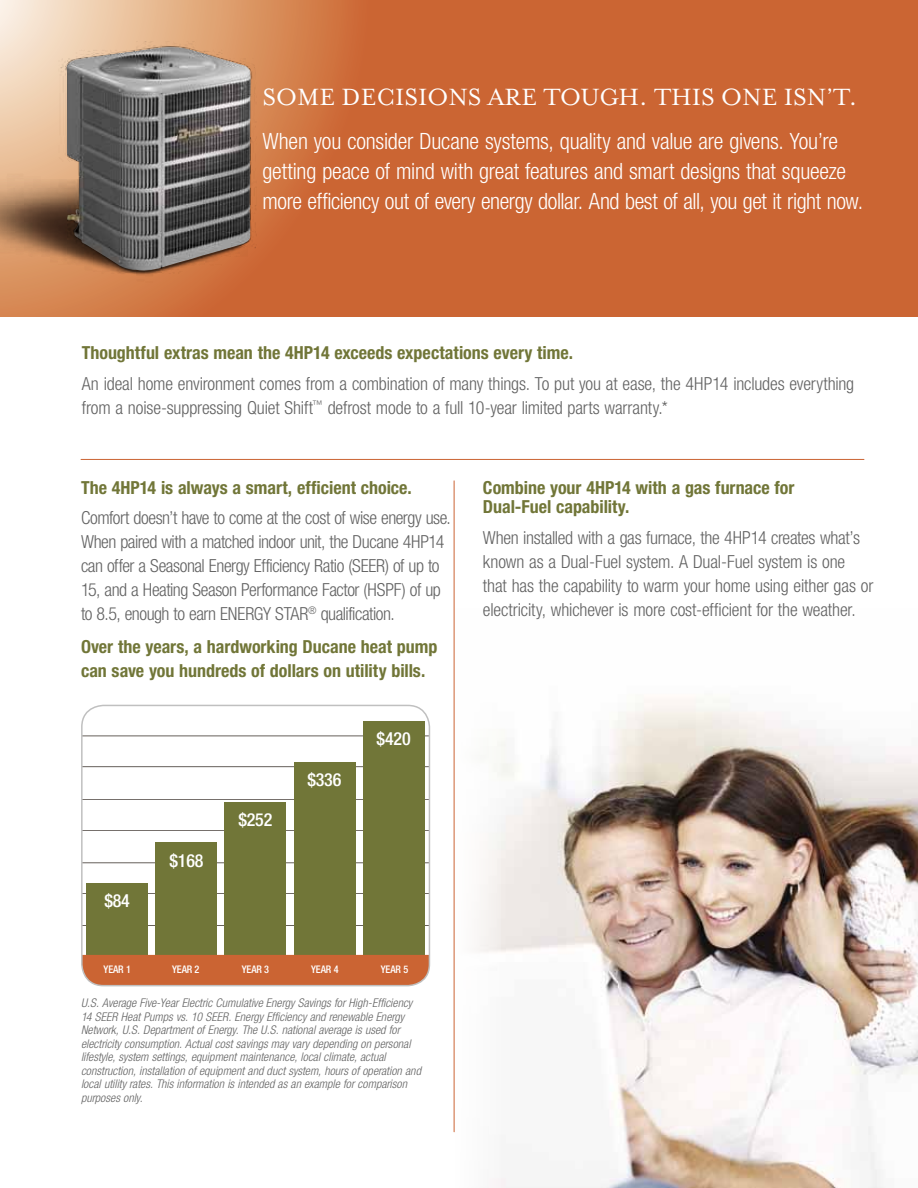
<style>
.page{position:relative;width:918px;height:1188px;background:#fff}
.page>*{position:absolute;margin:0;border:0;box-sizing:border-box;transform-origin:0 0}
.t1{font:27px "Mrs Eaves Roman Lining";color:#fff}
.t2{font:300 condensed 22.5px/30px "Helvetica Neue LT Std";letter-spacing:-.01em;color:#fff}
.t3{font:300 condensed 18px/24px "Helvetica Neue LT Std";letter-spacing:-.01em;color:#636363}
.t4{font:700 condensed 18px/24px "Helvetica Neue LT Std";color:#717638}
.t5{font:500 condensed 18px "Helvetica Neue LT Std";letter-spacing:-.01em;color:#fff}
.t6{font:italic 300 condensed 12px/13.5px "Helvetica Neue LT Std";letter-spacing:.005em;color:#636363}
.t7{font:500 condensed 10.5px "Helvetica Neue LT Std";letter-spacing:-.01em;color:#fff}
</style>
<div class="page">
<img style="left:500px;top:699px;width:418px;height:489px">
<svg style="left:1px;top:0;width:917px;height:316px;background:#cb6735"></svg>
<hr style="left:81px;top:459px;width:783px;height:1px;background:#cb6433">
<hr style="left:454px;top:481px;width:1px;height:651px;background:#cb6433">
<img style="left:0;top:0;width:256px;height:286px">
<hr style="left:82px;top:925px;width:348px;height:1px;background:#66605b">
<hr style="left:82px;top:893px;width:348px;height:1px;background:#66605b">
<hr style="left:82px;top:863px;width:348px;height:1px;background:#66605b">
<hr style="left:82px;top:799px;width:348px;height:1px;background:#66605b">
<hr style="left:82px;top:830px;width:348px;height:1px;background:#66605b">
<hr style="left:82px;top:736px;width:348px;height:1px;background:#66605b">
<hr style="left:82px;top:766px;width:348px;height:1px;background:#66605b">
<div style="left:363px;top:721px;width:61px;height:234px;background:#717638"></div>
<div style="left:294px;top:762px;width:61px;height:193px;background:#717638"></div>
<div style="left:225px;top:802px;width:61px;height:153px;background:#717638"></div>
<div style="left:156px;top:842px;width:61px;height:113px;background:#717638"></div>
<div style="left:87px;top:883px;width:61px;height:72px;background:#717638"></div>
<div style="left:82px;top:955px;width:347px;height:31px;background:#cb6433"></div>
<div style="left:81px;top:705px;width:349px;height:281px;border:2px solid #c0c0c0;border-radius:22px"></div>
<img style="left:66px;top:47px;width:185px;height:224px">
<h1 class="t1" style="left:262px;top:83px;width:596px">SOME DECISIONS ARE TOUGH. THIS ONE ISN’T.</h1>
<p class="t2" style="left:262px;top:126px;width:602px">When you consider Ducane systems, quality and value are givens. You’re getting peace of mind with great features and smart designs that squeeze more efficiency out of every energy dollar. And best of all, you get it right now.</p>
<p class="t4" style="left:82px;top:340px;width:493px">Thoughtful extras mean the 4HP14 exceeds expectations every time.</p>
<p class="t3" style="left:82px;top:371px;width:774px">An ideal home environment comes from a combination of many things. To put you at ease, the 4HP14 includes everything from a noise-suppressing Quiet Shift<sup>™</sup> defrost mode to a full 10-year limited parts warranty.*</p>
<p class="t4" style="left:81px;top:475px;width:332px">The 4HP14 is always a smart, efficient choice.</p>
<p class="t3" style="left:81px;top:506px;width:371px">Comfort doesn’t have to come at the cost of wise energy use.<br>When paired with a matched indoor unit, the Ducane 4HP14 can offer a Seasonal Energy Efficiency Ratio (SEER) of up to 15, and a Heating Season Performance Factor (HSPF) of up to 8.5, enough to earn ENERGY STAR<sup>®</sup> qualification.</p>
<p class="t4" style="left:81px;top:635px;width:358px">Over the years, a hardworking Ducane heat pump can save you hundreds of dollars on utility bills.</p>
<p class="t5" style="left:104px;top:890px;width:27px">$84</p>
<p class="t5" style="left:170px;top:850px;width:36px">$168</p>
<p class="t5" style="left:238px;top:809px;width:36px">$252</p>
<p class="t5" style="left:307px;top:769px;width:36px">$336</p>
<p class="t5" style="left:377px;top:728px;width:36px">$420</p>
<p class="t7" style="left:104px;top:963px;width:29px">YEAR 1</p>
<p class="t7" style="left:172px;top:963px;width:29px">YEAR 2</p>
<p class="t7" style="left:242px;top:963px;width:29px">YEAR 3</p>
<p class="t7" style="left:311px;top:963px;width:29px">YEAR 4</p>
<p class="t7" style="left:381px;top:963px;width:29px">YEAR 5</p>
<p class="t6" style="left:81px;top:996px;width:342px">U.S. Average Five-Year Electric Cumulative Energy Savings for High-Efficiency 14 SEER Heat Pumps vs. 10 SEER. Energy Efficiency and renewable Energy Network, U.S. Department of Energy. The U.S. national average is used for electricity consumption. Actual cost savings may vary depending on personal lifestyle, system settings, equipment maintenance, local climate, actual construction, installation of equipment and duct system, hours of operation and local utility rates. This information is intended as an example for comparison purposes only.</p>
<p class="t4" style="left:483px;top:477px;width:313px;line-height:19.5px">Combine your 4HP14 with a gas furnace for<br>Dual-Fuel capability.</p>
<p class="t3" style="left:483px;top:525px;width:392px">When installed with a gas furnace, the 4HP14 creates what’s known as a Dual-Fuel system. A Dual-Fuel system is one that has the capability to warm your home using either gas or electricity, whichever is more cost-efficient for the weather.</p>
</div>
